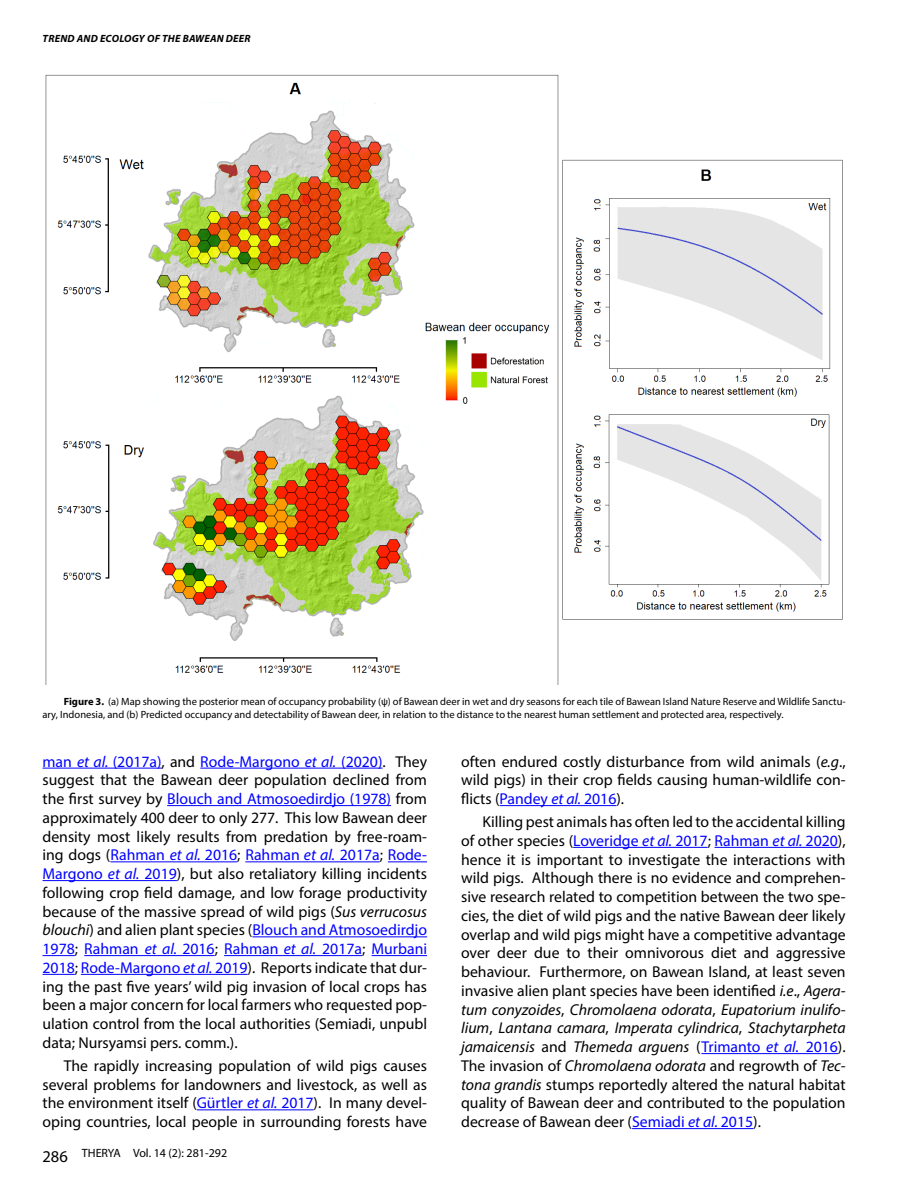
<style>
.page{position:relative;width:918px;height:1188px;background:#fff}
.page>*{position:absolute;margin:0;border:0;box-sizing:border-box;transform-origin:0 0}
.TextoGeneral{font:15.75px/18.8px "Myriad Pro";color:#000;text-align:justify}
.t1{font:12px "Myriad Pro";color:#000}
.Tex_Fig_yTab{font:10.5px/13.5px "Myriad Pro";color:#000}
.t2{font:italic 700 10.5px "Myriad Pro";letter-spacing:.02em;color:#000}
.s1{font-weight:700}
.s2{color:#00f}
.s3{font-style:italic;color:#00f}
.s4{font-style:italic}
.s5{font-size:16.5px}
</style>
<div class="page">
<hr style="left:43px;top:768px;width:119px;height:1px;background:#00f">
<hr style="left:200px;top:768px;width:183px;height:1px;background:#00f">
<hr style="left:167px;top:805px;width:224px;height:1px;background:#00f">
<hr style="left:110px;top:861px;width:127px;height:1px;background:#00f">
<hr style="left:245px;top:861px;width:135px;height:1px;background:#00f">
<hr style="left:388px;top:861px;width:39px;height:1px;background:#00f">
<hr style="left:43px;top:880px;width:134px;height:1px;background:#00f">
<hr style="left:252px;top:936px;width:175px;height:1px;background:#00f">
<hr style="left:43px;top:955px;width:32px;height:1px;background:#00f">
<hr style="left:84px;top:955px;width:131px;height:1px;background:#00f">
<hr style="left:224px;top:955px;width:138px;height:1px;background:#00f">
<hr style="left:372px;top:955px;width:55px;height:1px;background:#00f">
<hr style="left:43px;top:974px;width:32px;height:1px;background:#00f">
<hr style="left:81px;top:974px;width:167px;height:1px;background:#00f">
<hr style="left:197px;top:1109px;width:117px;height:1px;background:#00f">
<hr style="left:500px;top:805px;width:116px;height:1px;background:#00f">
<hr style="left:573px;top:847px;width:135px;height:1px;background:#00f">
<hr style="left:715px;top:847px;width:123px;height:1px;background:#00f">
<hr style="left:701px;top:1053px;width:137px;height:1px;background:#00f">
<hr style="left:632px;top:1128px;width:121px;height:1px;background:#00f">
<img style="left:45px;top:74px;width:798px;height:611px">
<p class="t2" style="left:43px;top:31px;width:210px">TREND AND ECOLOGY OF THE BAWEAN DEER</p>
<p class="Tex_Fig_yTab" style="left:43px;top:695px;width:805px;text-indent:21px"><span class="s1">Figure 3.</span> (a) Map showing the posterior mean of occupancy probability (ψ) of Bawean deer in wet and dry seasons for each tile of Bawean Island Nature Reserve and Wildlife Sanctu&shy;ary, Indonesia, and (b) Predicted occupancy and detectability of Bawean deer, in relation to the distance to the nearest human settlement and protected area, respectively.</p>
<p class="TextoGeneral" style="left:43px;top:752px;width:386px"><span class="s2">man</span> <span class="s3">et al.</span> <span class="s2">(2017a)</span>, and <span class="s2">Rode-Margono</span> <span class="s3">et al.</span> <span class="s2">(2020)</span>. They suggest that the Bawean deer population declined from the first survey by <span class="s2">Blouch and Atmosoedirdjo (1978)</span> from approximately 400 deer to only 277. This low Bawean deer density most likely results from predation by free-roam&shy;ing dogs (<span class="s2">Rahman</span> <span class="s3">et al.</span> <span class="s2">2016</span>; <span class="s2">Rahman</span> <span class="s3">et al.</span> <span class="s2">2017a</span>; <span class="s2">Rode-Margono</span> <span class="s3">et al.</span> <span class="s2">2019</span>), but also retaliatory killing incidents following crop field damage, and low forage productivity because of the massive spread of wild pigs (<span class="s4">Sus verrucosus blouchi</span>) and alien plant species (<span class="s2">Blouch and Atmosoedirdjo 1978</span>; <span class="s2">Rahman</span> <span class="s3">et al.</span> <span class="s2">2016</span>; <span class="s2">Rahman</span> <span class="s3">et al.</span> <span class="s2">2017a</span>; <span class="s2">Murbani 2018</span>; <span class="s2">Rode-Margono</span> <span class="s3">et al.</span> <span class="s2">2019</span>). Reports indicate that dur&shy;ing the past five years’ wild pig invasion of local crops has been a major concern for local farmers who requested pop&shy;ulation control from the local authorities (Semiadi, unpubl data; Nursyamsi pers. comm.).</p>
<p class="TextoGeneral" style="left:43px;top:1056px;width:386px;text-indent:21px">The rapidly increasing population of wild pigs causes several problems for landowners and livestock, as well as the environment itself (<span class="s2">Gürtler</span> <span class="s3">et al.</span> <span class="s2">2017</span>). In many devel&shy;oping countries, local people in surrounding forests have</p>
<p class="t1" style="left:43px;top:1146px;width:186px"><span class="s5">286</span> THERYA Vol. 14 (2): 281-292</p>
<p class="TextoGeneral" style="left:461px;top:752px;width:386px">often endured costly disturbance from wild animals (<span class="s4">e.g</span>., wild pigs) in their crop fields causing human-wildlife con&shy;flicts (<span class="s2">Pandey</span> <span class="s3">et al.</span> <span class="s2">2016</span>).</p>
<p class="TextoGeneral" style="left:461px;top:812px;width:386px;text-indent:21px">Killing pest animals has often led to the accidental killing of other species (<span class="s2">Loveridge</span> <span class="s3">et al.</span> <span class="s2">2017</span>; <span class="s2">Rahman</span> <span class="s3">et al.</span> <span class="s2">2020</span>), hence it is important to investigate the interactions with wild pigs. Although there is no evidence and comprehen&shy;sive research related to competition between the two spe&shy;cies, the diet of wild pigs and the native Bawean deer likely overlap and wild pigs might have a competitive advantage over deer due to their omnivorous diet and aggressive behaviour. Furthermore, on Bawean Island, at least seven invasive alien plant species have been identified <span class="s4">i.e</span>., <span class="s4">Agera&shy;tum conyzoides</span>, <span class="s4">Chromolaena odorata</span>, <span class="s4">Eupatorium inulifo&shy;lium</span>, <span class="s4">Lantana camara</span>, <span class="s4">Imperata cylindrica</span>, <span class="s4">Stachytarpheta jamaicensis</span> and <span class="s4">Themeda arguens</span> (<span class="s2">Trimanto</span> <span class="s3">et al.</span> <span class="s2">2016</span>).<br>The invasion of <span class="s4">Chromolaena odorata</span> and regrowth of <span class="s4">Tec&shy;tona grandis</span> stumps reportedly altered the natural habitat quality of Bawean deer and contributed to the population decrease of Bawean deer (<span class="s2">Semiadi</span> <span class="s3">et al.</span> <span class="s2">2015</span>).</p>
</div>
